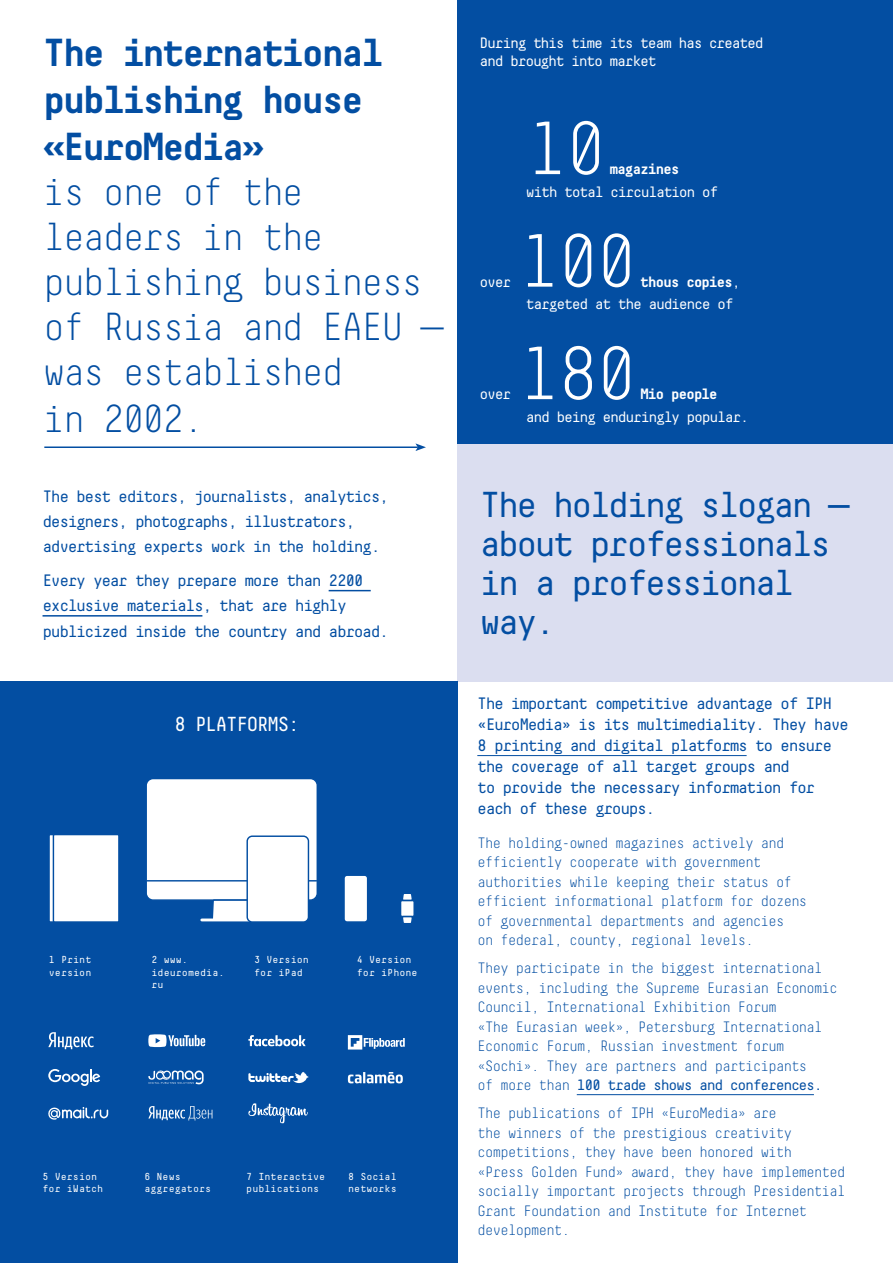
<style>
.page{position:relative;width:893px;height:1263px;background:#fff}
.page>*{position:absolute;margin:0;border:0;box-sizing:border-box;transform-origin:0 0}
.t1{font:75px "Decima Mono X Lt";letter-spacing:-.09em;color:#fff}
.t2{font:39px/45.3px "Decima Mono X Lt";letter-spacing:-.09em;color:#034ea2}
.t3{font:700 39px/46.8px "Decima Mono X";letter-spacing:-.09em;color:#034ea2}
.t4{font:36px/39px "Decima Mono X";letter-spacing:-.09em;color:#034ea2}
.t5{font:20.25px "Decima Mono X";letter-spacing:-.09em;color:#fff}
.t6{font:16.5px/21px "Decima Mono X";letter-spacing:-.09em;color:#034ea2}
.t7{font:15px/19.5px "Decima Mono X Lt";letter-spacing:-.09em;color:#034ea2}
.t8{font:15px/18px "Decima Mono X";letter-spacing:-.09em;color:#fff}
.t9{font:15px "Decima Mono X";letter-spacing:-.09em;color:#034ea2}
.t10{font:700 15px "Decima Mono X";letter-spacing:-.09em;color:#fff}
.t11{font:10.2px/12.1px "Decima Mono X";color:#fff}
.s1{font-weight:700}
.s2{font-family:"Decima Mono X Lt"}
</style>
<div class="page">
<div style="left:458px;top:434px;width:435px;height:248px;background:#dbdef0"></div>
<div style="left:458px;top:0;width:435px;height:443px;background:#034ea2"></div>
<div style="left:0;top:682px;width:458px;height:581px;background:#034ea2"></div>
<hr style="left:329px;top:590px;width:42px;height:1px;background:#034ea2">
<hr style="left:43px;top:615px;width:159px;height:2px;background:#034ea2">
<hr style="left:477px;top:755px;width:270px;height:1px;background:#034ea2">
<hr style="left:577px;top:1094px;width:237px;height:1px;background:#034ea2">
<svg style="left:49px;top:835px;width:70px;height:87px;background:#f1f5f9"></svg>
<div style="left:146px;top:778px;width:171px;height:122px;background:#fff;border-radius:7px"></div>
<div style="left:145px;top:778px;width:173px;height:123px;border:1px solid #034ea2;border-radius:7px"></div>
<hr style="left:147px;top:880px;width:169px;height:1px;background:#034ea2">
<svg style="left:211px;top:899px;width:36px;height:23px"></svg>
<hr style="left:202px;top:918px;width:60px;height:3px;background:#fff">
<div style="left:401px;top:900px;width:13px;height:16px;background:#fff"></div>
<div style="left:400px;top:900px;width:15px;height:17px;border:1px solid #034ea2"></div>
<svg style="left:401px;top:894px;width:13px;height:8px"></svg>
<svg style="left:401px;top:914px;width:13px;height:9px"></svg>
<div style="left:247px;top:836px;width:61px;height:86px;background:#fff;border-radius:5px"></div>
<div style="left:246px;top:835px;width:63px;height:88px;border:1px solid #034ea2;border-radius:5px"></div>
<div style="left:344px;top:875px;width:24px;height:47px;background:#fff;border-radius:3px"></div>
<div style="left:343px;top:874px;width:25px;height:49px;border:1px solid #034ea2;border-radius:3px"></div>
<svg style="left:48px;top:1107px;width:60px;height:13px"></svg>
<svg style="left:48px;top:1032px;width:46px;height:17px"></svg>
<svg style="left:48px;top:1069px;width:52px;height:17px"></svg>
<svg style="left:148px;top:1106px;width:64px;height:14px"></svg>
<svg style="left:148px;top:1034px;width:57px;height:13px"></svg>
<svg style="left:148px;top:1070px;width:56px;height:14px"></svg>
<svg style="left:248px;top:1103px;width:60px;height:20px"></svg>
<svg style="left:248px;top:1035px;width:58px;height:11px"></svg>
<svg style="left:248px;top:1072px;width:61px;height:11px"></svg>
<svg style="left:348px;top:1035px;width:57px;height:14px"></svg>
<svg style="left:348px;top:1072px;width:55px;height:11px"></svg>
<hr style="left:44px;top:446px;width:374px;height:2px;background:#034ea2">
<svg style="left:415px;top:443px;width:11px;height:8px"></svg>
<h2 class="t3" style="left:43px;top:29px;width:343px">The international publishing house «EuroMedia»</h2>
<h2 class="t2" style="left:43px;top:169px;width:403px">is one of the leaders in the publishing business of Russia and EAЕU — was established<br>in 2002.</h2>
<p class="t6" style="left:43px;top:484px;width:348px;line-height:25.2px">The best editors, journalists, analytics, designers, photographs, illustrators, advertising experts work in the holding.</p>
<p class="t6" style="left:43px;top:568px;width:348px;line-height:25.2px">Every year they prepare more than 2200 exclusive materials, that are highly publicized inside the country and abroad.</p>
<h3 class="t5" style="left:174px;top:713px;width:127px">8 PLATFORMS:</h3>
<p class="t11" style="left:49px;top:954px;width:44px">1 Print version</p>
<p class="t11" style="left:152px;top:954px;width:74px">2 www. ideuromedia. ru</p>
<p class="t11" style="left:254px;top:954px;width:56px">3 Version for iPad</p>
<p class="t11" style="left:357px;top:954px;width:62px">4 Version for iPhone</p>
<p class="t11" style="left:43px;top:1170px;width:62px">5 Version for iWatch</p>
<p class="t11" style="left:144px;top:1170px;width:68px">6 News aggregators</p>
<p class="t11" style="left:246px;top:1170px;width:81px">7 Interactive publications</p>
<p class="t11" style="left:348px;top:1170px;width:50px">8 Social networks</p>
<p class="t8" style="left:479px;top:34px;width:286px">During this time its team has created and brought into market</p>
<p class="t8" style="left:479px;top:272px;width:33px">over</p>
<p class="t8" style="left:479px;top:385px;width:33px">over</p>
<h1 class="t1" style="left:525px;top:106px;width:85px">10</h1>
<p class="t10" style="left:609px;top:160px;width:72px">magazines</p>
<p class="t8" style="left:526px;top:182px;width:194px">with total circulation of</p>
<h1 class="t1" style="left:518px;top:219px;width:123px">100</h1>
<p class="t8" style="left:526px;top:270px;width:216px;line-height:22.5px;text-indent:114px"><span class="s1">thous copies</span>, targeted at the audience of</p>
<h1 class="t1" style="left:518px;top:331px;width:123px">180</h1>
<p class="t10" style="left:640px;top:385px;width:79px">Mio people</p>
<p class="t8" style="left:526px;top:407px;width:225px">and being enduringly popular.</p>
<h3 class="t4" style="left:479px;top:484px;width:372px">The holding slogan — about professionals in a professional way.</h3>
<p class="t6" style="left:477px;top:693px;width:373px">The important competitive advantage of IPH «EuroMedia» is its multimediality. They have 8 printing and digital platforms to ensure the coverage of all target groups and<br>to provide the necessary information for each of these groups.</p>
<p class="t7" style="left:477px;top:833px;width:332px">The holding-owned magazines actively and efficiently cooperate with government authorities while keeping their status of efficient informational platform for dozens of governmental departments and agencies<br>on federal, county, regional levels.</p>
<p class="t7" style="left:477px;top:958px;width:362px">They participate in the biggest international events, including the Supreme Eurasian Economic Council, International Exhibition Forum<br>«The Eurasian week», Petersburg International Economic Forum, Russian investment forum «Sochi». They are partners and participants</p>
<p class="t9" style="left:477px;top:1076px;width:347px"><span class="s2">of more than</span> 100 trade shows and conferences.</p>
<p class="t7" style="left:477px;top:1103px;width:370px">The publications of IPH «EuroMedia» are<br>the winners of the prestigious creativity competitions, they have been honored with<br>«Press Golden Fund» award, they have implemented socially important projects through Presidential Grant Foundation and Institute for Internet development.</p>
</div>
